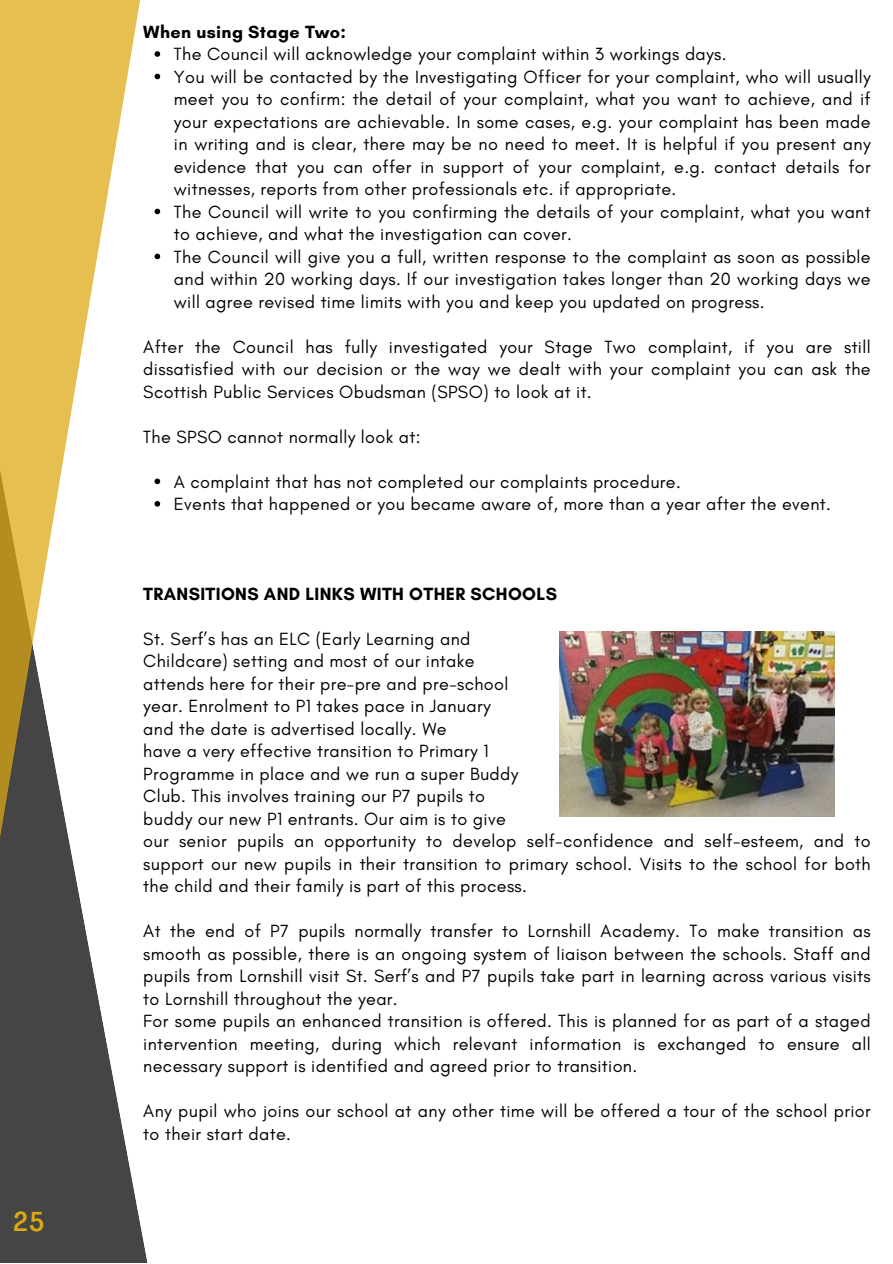
<style>
.page{position:relative;width:893px;height:1264px;background:#fff}
.page>*{position:absolute;margin:0;border:0;box-sizing:border-box;transform-origin:0 0}
.t1{font:500 condensed 27px "Agrandir";color:#dca911}
.t2{font:18px/22.5px "Glacial Indifference";letter-spacing:.02em;color:#000;text-align:justify}
.t3{font:700 18px "Glacial Indifference";letter-spacing:.02em;color:#000}
</style>
<div class="page">
<svg style="left:0;top:73px;width:158px;height:1189px;fill:#454545"></svg>
<svg style="left:0;top:0;width:143px;height:1076px"></svg>
<svg style="left:154px;top:51px;width:6px;height:6px"></svg>
<svg style="left:154px;top:74px;width:6px;height:5px"></svg>
<svg style="left:154px;top:209px;width:6px;height:5px"></svg>
<svg style="left:154px;top:253px;width:6px;height:6px"></svg>
<svg style="left:154px;top:478px;width:6px;height:6px"></svg>
<svg style="left:154px;top:501px;width:6px;height:5px"></svg>
<img style="left:559px;top:631px;width:275px;height:185px">
<p class="t1" style="left:13px;top:1210px;width:32px">25</p>
<p class="t3" style="left:143px;top:21px;width:204px">When using Stage Two:</p>
<p class="t2" style="left:174px;top:43px;width:554px">The Council will acknowledge your complaint within 3 workings days.</p>
<p class="t2" style="left:174px;top:65px;width:698px">You will be contacted by the Investigating Officer for your complaint, who will usually meet you to confirm: the detail of your complaint, what you want to achieve, and if your expectations are achievable. In some cases, e.g. your complaint has been made in writing and is clear, there may be no need to meet. It is helpful if you present any evidence that you can offer in support of your complaint, e.g. contact details for witnesses, reports from other professionals etc. if appropriate.</p>
<p class="t2" style="left:174px;top:200px;width:698px">The Council will write to you confirming the details of your complaint, what you want to achieve, and what the investigation can cover.</p>
<p class="t2" style="left:174px;top:245px;width:698px">The Council will give you a full, written response to the complaint as soon as possible and within 20 working days. If our investigation takes longer than 20 working days we will agree revised time limits with you and keep you updated on progress.</p>
<p class="t2" style="left:143px;top:335px;width:728px">After the Council has fully investigated your Stage Two complaint, if you are still dissatisfied with our decision or the way we dealt with your complaint you can ask the Scottish Public Services Obudsman (SPSO) to look at it.</p>
<p class="t2" style="left:143px;top:425px;width:279px">The SPSO cannot normally look at:</p>
<p class="t2" style="left:174px;top:470px;width:508px">A complaint that has not completed our complaints procedure.</p>
<p class="t2" style="left:174px;top:492px;width:658px">Events that happened or you became aware of, more than a year after the event.</p>
<p class="t3" style="left:143px;top:583px;width:415px">TRANSITIONS AND LINKS WITH OTHER SCHOOLS</p>
<p class="t2" style="left:143px;top:627px;width:328px">St. Serf’s has an ELC (Early Learning and</p>
<p class="t2" style="left:143px;top:650px;width:333px">Childcare) setting and most of our intake</p>
<p class="t2" style="left:143px;top:672px;width:366px">attends here for their pre-pre and pre-school</p>
<p class="t2" style="left:143px;top:695px;width:349px">year. Enrolment to P1 takes pace in January</p>
<p class="t2" style="left:143px;top:717px;width:305px">and the date is advertised locally. We</p>
<p class="t2" style="left:143px;top:740px;width:347px">have a very effective transition to Primary 1</p>
<p class="t2" style="left:143px;top:762px;width:376px">Programme in place and we run a super Buddy</p>
<p class="t2" style="left:143px;top:784px;width:343px">Club. This involves training our P7 pupils to</p>
<p class="t2" style="left:143px;top:807px;width:364px">buddy our new P1 entrants. Our aim is to give</p>
<p class="t2" style="left:143px;top:829px;width:728px">our senior pupils an opportunity to develop self-confidence and self-esteem, and to support our new pupils in their transition to primary school. Visits to the school for both the child and their family is part of this process.</p>
<p class="t2" style="left:143px;top:919px;width:728px">At the end of P7 pupils normally transfer to Lornshill Academy. To make transition as smooth as possible, there is an ongoing system of liaison between the schools. Staff and pupils from Lornshill visit St. Serf’s and P7 pupils take part in learning across various visits to Lornshill throughout the year.</p>
<p class="t2" style="left:143px;top:1009px;width:728px">For some pupils an enhanced transition is offered. This is planned for as part of a staged intervention meeting, during which relevant information is exchanged to ensure all necessary support is identified and agreed prior to transition.</p>
<p class="t2" style="left:143px;top:1099px;width:728px">Any pupil who joins our school at any other time will be offered a tour of the school prior to their start date.</p>
</div>
